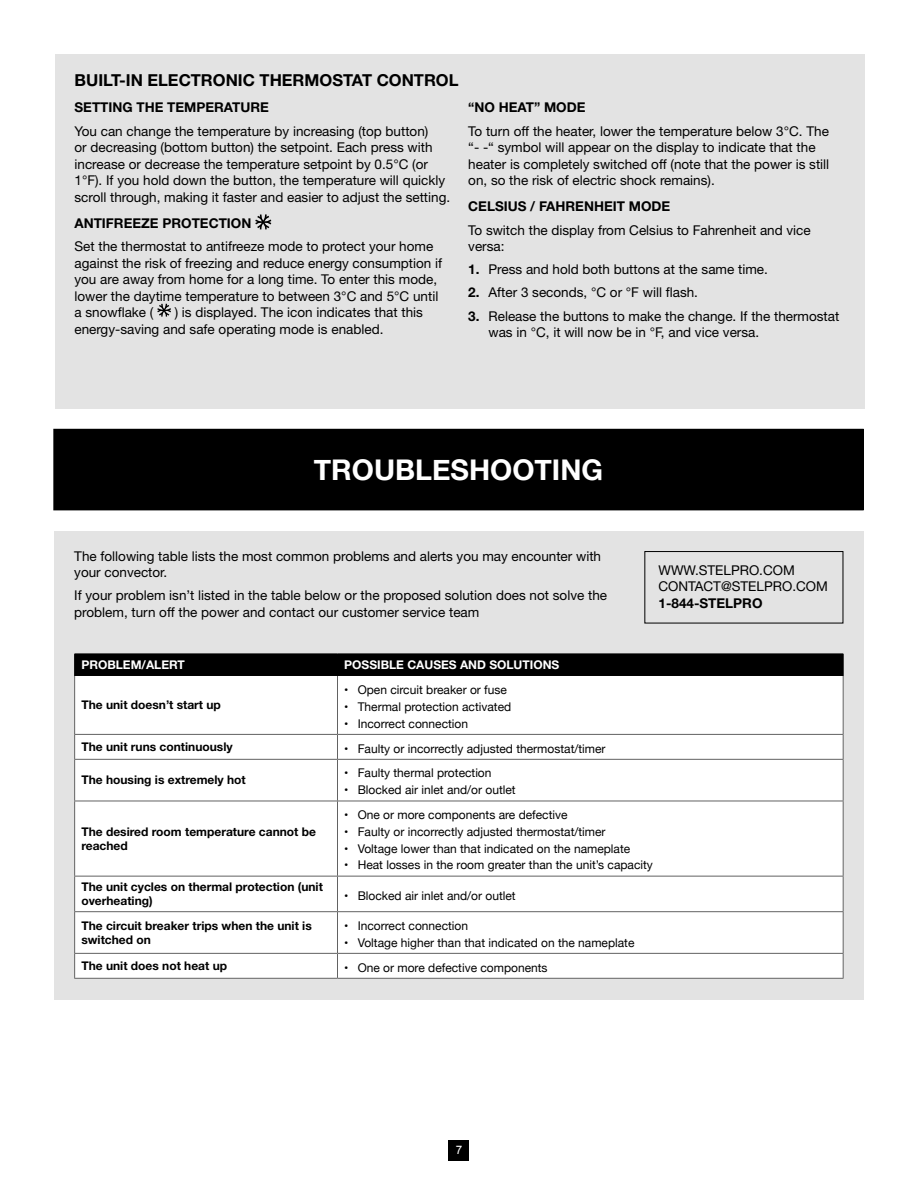
<style>
.page{position:relative;width:918px;height:1188px;background:#fff}
.page>*{position:absolute;margin:0;border:0;box-sizing:border-box;transform-origin:0 0}
.t1{font:700 28.5px "Helvetica Neue";color:#fff}
.t2{font:700 16.5px "Helvetica Neue LT Std";color:#000}
.t3{font:13.5px/16.5px "Helvetica Neue LT Std";color:#000}
.t4{font:700 13.5px "Helvetica Neue LT Std";color:#000}
.t5{font:12px "Helvetica Neue";color:#000}
.t6{font:700 12px/13.5px "Helvetica Neue LT Std";color:#000}
.t7{font:700 12px "Helvetica Neue LT Std";color:#fff}
.t8{font:11.7px "Arial";color:#fff}
.s1{font-weight:700}
</style>
<div class="page">
<div style="left:55px;top:54px;width:810px;height:354px;background:#e3e3e3"></div>
<div style="left:54px;top:531px;width:809px;height:468px;background:#e3e3e3"></div>
<div style="left:449px;top:1140px;width:20px;height:20px;background:#000"></div>
<svg style="left:255px;top:214px;width:16px;height:16px"></svg>
<svg style="left:157px;top:304px;width:14px;height:13px"></svg>
<div style="left:54px;top:429px;width:809px;height:81px;background:#000"></div>
<div style="left:645px;top:551px;width:198px;height:72px;border:1px solid #000"></div>
<div style="left:75px;top:676px;width:768px;height:302px;background:#fff"></div>
<div style="left:74px;top:654px;width:770px;height:22px;background:#000"></div>
<hr style="left:74px;top:676px;width:1px;height:58px;background:#626262">
<hr style="left:337px;top:676px;width:1px;height:58px;background:#626262">
<hr style="left:843px;top:676px;width:1px;height:58px;background:#626262">
<svg style="left:74px;top:735px;width:1px;height:24px"></svg>
<hr style="left:74px;top:734px;width:264px;height:1px;background:#626262">
<svg style="left:337px;top:735px;width:1px;height:24px"></svg>
<svg style="left:843px;top:735px;width:1px;height:24px"></svg>
<hr style="left:338px;top:734px;width:506px;height:1px;background:#626262">
<hr style="left:74px;top:760px;width:1px;height:41px;background:#626262">
<hr style="left:74px;top:759px;width:264px;height:1px;background:#626262">
<hr style="left:337px;top:760px;width:1px;height:41px;background:#626262">
<hr style="left:843px;top:760px;width:1px;height:41px;background:#626262">
<hr style="left:338px;top:759px;width:506px;height:1px;background:#626262">
<hr style="left:74px;top:801px;width:1px;height:75px;background:#626262">
<hr style="left:74px;top:801px;width:264px;height:1px;background:#626262">
<hr style="left:337px;top:801px;width:1px;height:75px;background:#626262">
<hr style="left:843px;top:801px;width:1px;height:75px;background:#626262">
<hr style="left:338px;top:801px;width:506px;height:1px;background:#626262">
<hr style="left:74px;top:877px;width:1px;height:34px;background:#626262">
<hr style="left:74px;top:876px;width:264px;height:1px;background:#626262">
<hr style="left:337px;top:877px;width:1px;height:34px;background:#626262">
<hr style="left:843px;top:877px;width:1px;height:34px;background:#626262">
<hr style="left:338px;top:876px;width:506px;height:1px;background:#626262">
<hr style="left:74px;top:912px;width:1px;height:41px;background:#626262">
<svg style="left:74px;top:954px;width:1px;height:24px"></svg>
<hr style="left:74px;top:911px;width:264px;height:1px;background:#626262">
<hr style="left:74px;top:953px;width:264px;height:1px;background:#626262">
<hr style="left:74px;top:978px;width:264px;height:1px;background:#626262">
<hr style="left:337px;top:912px;width:1px;height:41px;background:#626262">
<svg style="left:337px;top:954px;width:1px;height:24px"></svg>
<hr style="left:843px;top:912px;width:1px;height:41px;background:#626262">
<svg style="left:843px;top:954px;width:1px;height:24px"></svg>
<hr style="left:338px;top:911px;width:506px;height:1px;background:#626262">
<hr style="left:338px;top:953px;width:506px;height:1px;background:#626262">
<hr style="left:338px;top:978px;width:506px;height:1px;background:#626262">
<p class="t2" style="left:74px;top:70px;width:386px">BUILT-IN ELECTRONIC THERMOSTAT CONTROL</p>
<p class="t4" style="left:74px;top:99px;width:196px">SETTING THE TEMPERATURE</p>
<p class="t3" style="left:74px;top:122px;width:377px">You can change the temperature by increasing (top button)<br>or decreasing (bottom button) the setpoint. Each press with increase or decrease the temperature setpoint by 0.5°C (or 1°F). If you hold down the button, the temperature will quickly scroll through, making it faster and easier to adjust the setting.</p>
<p class="t4" style="left:74px;top:215px;width:178px">ANTIFREEZE PROTECTION</p>
<p class="t3" style="left:74px;top:238px;width:369px">Set the thermostat to antifreeze mode to protect your home against the risk of freezing and reduce energy consumption if you are away from home for a long time. To enter this mode, lower the daytime temperature to between 3°C and 5°C until a snowflake (</p>
<p class="t3" style="left:75px;top:304px;width:350px;text-indent:100px">) is displayed. The icon indicates that this energy-saving and safe operating mode is enabled.</p>
<p class="t4" style="left:468px;top:99px;width:119px">“NO HEAT” MODE</p>
<p class="t3" style="left:468px;top:122px;width:363px">To turn off the heater, lower the temperature below 3°C. The “- -“ symbol will appear on the display to indicate that the heater is completely switched off (note that the power is still on, so the risk of electric shock remains).</p>
<p class="t4" style="left:468px;top:198px;width:204px">CELSIUS / FAHRENHEIT MODE</p>
<p class="t3" style="left:468px;top:221px;width:344px">To switch the display from Celsius to Fahrenheit and vice versa:</p>
<p class="t3" style="left:468px;top:261px;width:301px"><span class="s1">1.</span> Press and hold both buttons at the same time.</p>
<p class="t3" style="left:468px;top:284px;width:231px"><span class="s1">2.</span> After 3 seconds, °C or °F will flash.</p>
<p class="t3" style="left:489px;top:308px;width:352px;text-indent:-20px"><span class="s1">3.</span> Release the buttons to make the change. If the thermostat was in °C, it will now be in °F, and vice versa.</p>
<h1 class="t1" style="left:314px;top:447px;width:291px">TROUBLESHOOTING</h1>
<p class="t3" style="left:74px;top:548px;width:528px">The following table lists the most common problems and alerts you may encounter with your convector.</p>
<p class="t3" style="left:74px;top:587px;width:534px">If your problem isn’t listed in the table below or the proposed solution does not solve the problem, turn off the power and contact our customer service team</p>
<p class="t7" style="left:81px;top:658px;width:105px">PROBLEM/ALERT</p>
<p class="t7" style="left:344px;top:658px;width:217px">POSSIBLE CAUSES AND SOLUTIONS</p>
<p class="t6" style="left:81px;top:698px;width:141px">The unit doesn’t start up</p>
<p class="t5" style="left:344px;top:681px;width:164px">• Open circuit breaker or fuse</p>
<p class="t5" style="left:344px;top:698px;width:169px">• Thermal protection activated</p>
<p class="t5" style="left:344px;top:715px;width:125px">• Incorrect connection</p>
<p class="t6" style="left:81px;top:740px;width:153px">The unit runs continuously</p>
<p class="t5" style="left:344px;top:740px;width:263px">• Faulty or incorrectly adjusted thermostat/timer</p>
<p class="t6" style="left:81px;top:773px;width:166px">The housing is extremely hot</p>
<p class="t5" style="left:344px;top:765px;width:149px">• Faulty thermal protection</p>
<p class="t5" style="left:344px;top:781px;width:173px">• Blocked air inlet and/or outlet</p>
<p class="t3" style="left:659px;top:562px;width:171px">WWW.STELPRO.COM<br>CONTACT@STELPRO.COM</p>
<p class="t4" style="left:659px;top:595px;width:106px">1-844-STELPRO</p>
<p class="t6" style="left:81px;top:825px;width:236px">The desired room temperature cannot be reached</p>
<p class="t5" style="left:344px;top:806px;width:225px">• One or more components are defective</p>
<p class="t5" style="left:344px;top:823px;width:263px">• Faulty or incorrectly adjusted thermostat/timer</p>
<p class="t5" style="left:344px;top:840px;width:288px">• Voltage lower than that indicated on the nameplate</p>
<p class="t5" style="left:344px;top:856px;width:310px">• Heat losses in the room greater than the unit’s capacity</p>
<p class="t6" style="left:81px;top:880px;width:243px">The unit cycles on thermal protection (unit overheating)</p>
<p class="t5" style="left:344px;top:887px;width:173px">• Blocked air inlet and/or outlet</p>
<p class="t6" style="left:81px;top:919px;width:232px">The circuit breaker trips when the unit is switched on</p>
<p class="t5" style="left:344px;top:917px;width:125px">• Incorrect connection</p>
<p class="t5" style="left:344px;top:934px;width:292px">• Voltage higher than that indicated on the nameplate</p>
<p class="t6" style="left:81px;top:959px;width:147px">The unit does not heat up</p>
<p class="t5" style="left:344px;top:959px;width:205px">• One or more defective components</p>
<p class="t8" style="left:456px;top:1143px;width:8px">7</p>
</div>
